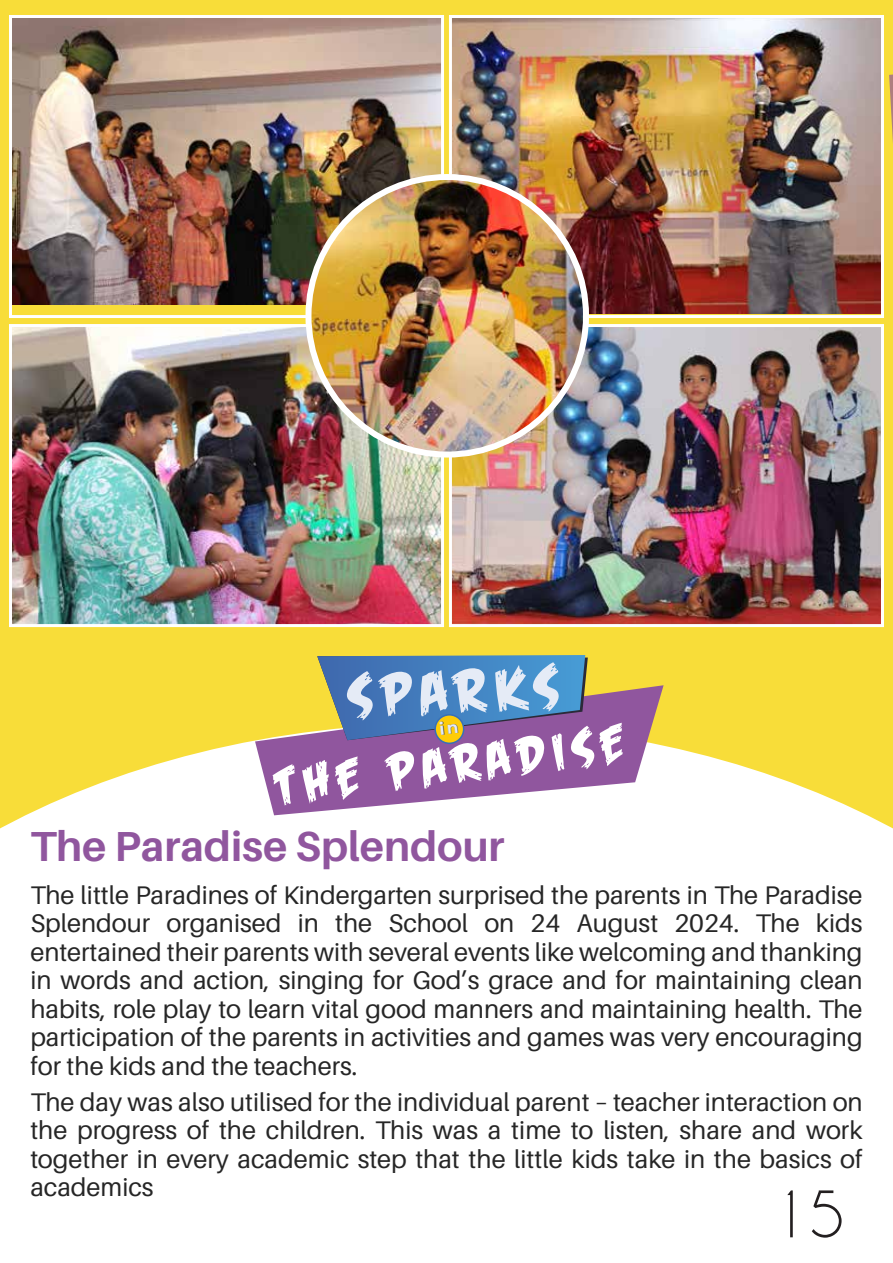
<style>
.page{position:relative;width:893px;height:1263px;background:#f8dd39}
.page>*{position:absolute;margin:0;border:0;box-sizing:border-box;transform-origin:0 0}
.t1{font:60px "Caviar Dreams";color:#231f20}
.t2{font:57.9px "Feastof Flesh BB";color:#e5ebf6}
.t3{font:50.85px "Feastof Flesh BB";color:#fff}
.t4{font:700 42px "Aileron";color:#90569e}
.t5{font:25.5px/28.5px "Aileron";color:#262626;text-align:justify}
</style>
<div class="page">
<div style="left:0;top:740px;width:893px;height:523px;background:#fff"></div>
<img style="left:13px;top:19px;width:427px;height:285px">
<div style="left:9px;top:15px;width:435px;height:303px;border:3px solid #fff"></div>
<img style="left:453px;top:19px;width:427px;height:295px">
<div style="left:449px;top:15px;width:435px;height:303px;border:3px solid #fff"></div>
<img style="left:13px;top:328px;width:427px;height:295px">
<div style="left:9px;top:324px;width:435px;height:303px;border:3px solid #fff"></div>
<img style="left:453px;top:328px;width:427px;height:295px">
<div style="left:449px;top:324px;width:435px;height:303px;border:3px solid #fff"></div>
<svg style="left:255px;top:685px;width:409px;height:130px;background:#b389a8"></svg>
<svg style="left:434px;top:714px;width:30px;height:30px"></svg>
<div style="left:436px;top:715px;width:27px;height:27px;background:#ffcc07;border-radius:50%"></div>
<img style="left:308px;top:177px;width:278px;height:278px;border-radius:139px">
<div style="left:305px;top:174px;width:284px;height:284px;border:6px solid #fff;border-radius:50%"></div>
<svg style="left:889px;top:74px;width:4px;height:68px"></svg>
<svg style="left:317px;top:655px;width:271px;height:85px;background:#5c7fad"></svg>
<h2 class="t2" style="left:344px;top:661px;width:215px;rotate:-3deg">SPARKS</h2>
<h3 class="t3" style="left:270px;top:755px;width:355px;rotate:-7deg">THE PARADISE</h3>
<h3 class="t4" style="left:30px;top:823px;width:476px">The Paradise Splendour</h3>
<p class="t5" style="left:30px;top:881px;width:834px">The little Paradines of Kindergarten surprised the parents in The Paradise Splendour organised in the School on 24 August 2024. The kids entertained their parents with several events like welcoming and thanking in words and action, singing for God’s grace and for maintaining clean habits, role play to learn vital good manners and maintaining health. The participation of the parents in activities and games was very encouraging for the kids and the teachers.</p>
<p class="t5" style="left:30px;top:1088px;width:834px">The day was also utilised for the individual parent – teacher interaction on the progress of the children. This was a time to listen, share and work together in every academic step that the little kids take in the basics of academics</p>
<h1 class="t1" style="left:772px;top:1178px;width:75px">15</h1>
</div>
